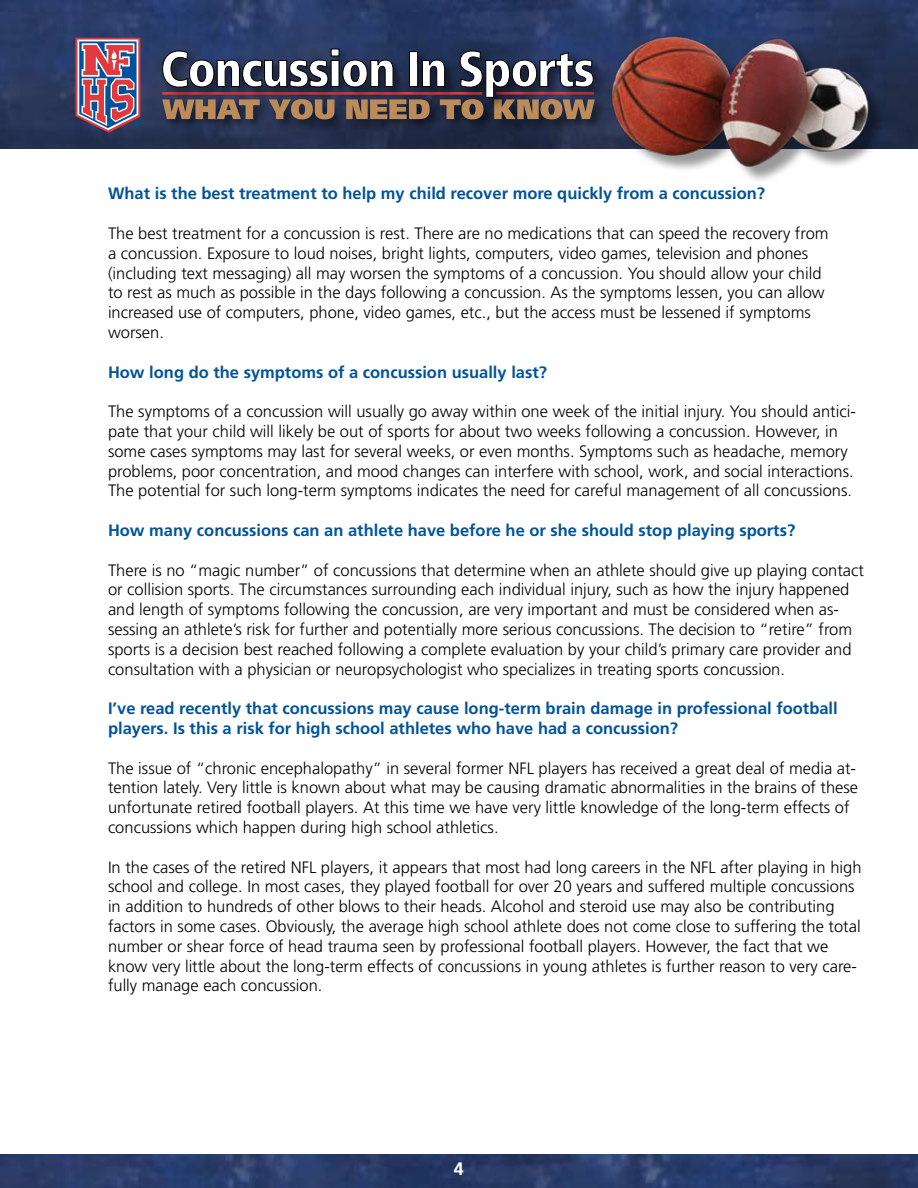
<style>
.page{position:relative;width:918px;height:1188px;background:#fff}
.page>*{position:absolute;margin:0;border:0;box-sizing:border-box;transform-origin:0 0}
.t1{font:700 18px "Frutiger";color:#fff}
.t2{font:300 16.5px/19.8px "Frutiger";color:#000}
.t3{font:700 16.5px/19.8px "Frutiger";color:#00539b}
</style>
<div class="page">
<img style="left:0;top:1154px;width:918px;height:34px">
<img style="left:0;top:0;width:918px;height:148px">
<svg style="left:75px;top:38px;width:66px;height:95px;background:#9a6f87"></svg>
<div style="left:614px;top:39px;width:271px;height:145px;background:#000;opacity:.4"></div>
<img style="left:610px;top:32px;width:261px;height:138px">
<div style="left:159px;top:96px;width:448px;height:36px;background:#000;opacity:.5"></div>
<div style="left:159px;top:46px;width:448px;height:65px;background:#000;opacity:.5"></div>
<svg style="left:162px;top:48px;width:433px;height:71px"></svg>
<p class="t3" style="left:108px;top:184px;width:659px">What is the best treatment to help my child recover more quickly from a concussion?</p>
<p class="t2" style="left:108px;top:223px;width:722px">The best treatment for a concussion is rest. There are no medications that can speed the recovery from a concussion. Exposure to loud noises, bright lights, computers, video games, television and phones (including text messaging) all may worsen the symptoms of a concussion. You should allow your child to rest as much as possible in the days following a concussion. As the symptoms lessen, you can allow increased use of computers, phone, video games, etc., but the access must be lessened if symptoms worsen.</p>
<p class="t3" style="left:108px;top:362px;width:441px">How long do the symptoms of a concussion usually last?</p>
<p class="t2" style="left:108px;top:402px;width:749px">The symptoms of a concussion will usually go away within one week of the initial injury. You should antici&shy;pate that your child will likely be out of sports for about two weeks following a concussion. However, in some cases symptoms may last for several weeks, or even months. Symptoms such as headache, memory problems, poor concentration, and mood changes can interfere with school, work, and social interactions.<br>The potential for such long-term symptoms indicates the need for careful management of all concussions.</p>
<p class="t3" style="left:108px;top:520px;width:689px">How many concussions can an athlete have before he or she should stop playing sports?</p>
<p class="t2" style="left:108px;top:560px;width:758px">There is no “magic number” of concussions that determine when an athlete should give up playing contact or collision sports. The circumstances surrounding each individual injury, such as how the injury happened and length of symptoms following the concussion, are very important and must be considered when as&shy;sessing an athlete’s risk for further and potentially more serious concussions. The decision to “retire” from sports is a decision best reached following a complete evaluation by your child’s primary care provider and consultation with a physician or neuropsychologist who specializes in treating sports concussion.</p>
<p class="t3" style="left:108px;top:698px;width:731px">I’ve read recently that concussions may cause long-term brain damage in professional football players. Is this a risk for high school athletes who have had a concussion?</p>
<p class="t2" style="left:108px;top:758px;width:752px">The issue of “chronic encephalopathy” in several former NFL players has received a great deal of media at&shy;tention lately. Very little is known about what may be causing dramatic abnormalities in the brains of these unfortunate retired football players. At this time we have very little knowledge of the long-term effects of concussions which happen during high school athletics.</p>
<p class="t2" style="left:108px;top:857px;width:755px">In the cases of the retired NFL players, it appears that most had long careers in the NFL after playing in high school and college. In most cases, they played football for over 20 years and suffered multiple concussions in addition to hundreds of other blows to their heads. Alcohol and steroid use may also be contributing factors in some cases. Obviously, the average high school athlete does not come close to suffering the total number or shear force of head trauma seen by professional football players. However, the fact that we know very little about the long-term effects of concussions in young athletes is further reason to very care&shy;fully manage each concussion.</p>
<p class="t1" style="left:454px;top:1158px;width:12px">4</p>
</div>
